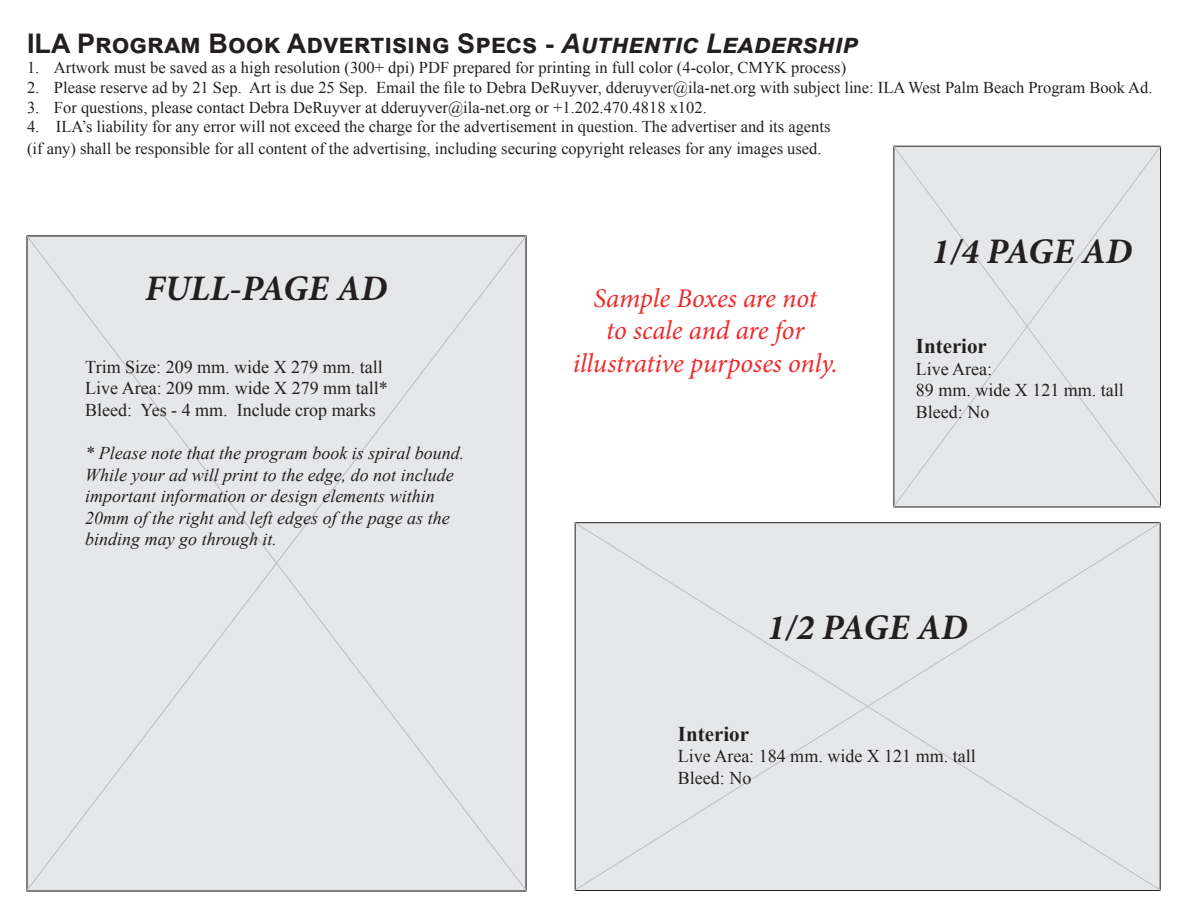
<style>
.page{position:relative;width:1188px;height:918px;background:#fff}
.page>*{position:absolute;margin:0;border:0;box-sizing:border-box;transform-origin:0 0}
.t1{font:italic 700 36px "Minion Pro";color:#231f20}
.t2{font:italic 27px/32.4px "Minion Pro";letter-spacing:-.01em;color:#ee2a2b;text-align:center}
.t3{font:700 27px "Arial";color:#231f20}
.t4{font:700 21px "Times New Roman";color:#231f20}
.t5{font:italic 18px/21.6px "Times New Roman";color:#231f20}
.t6{font:18px "Times New Roman";color:#231f20}
.t7{font:16.5px "Times New Roman";color:#231f20}
.s1{font-style:italic}
</style>
<div class="page">
<div style="left:25px;top:235px;width:502px;height:657px;background:#e6e7e9"></div>
<div style="left:574px;top:522px;width:587px;height:369px;background:#e6e7e9"></div>
<div style="left:893px;top:145px;width:268px;height:363px;background:#e6e7e9"></div>
<p class="t3" style="left:27px;top:25px;width:832px">ILA Program Book Advertising Specs - <span class="s1">Authentic Leadership</span></p>
<p class="t7" style="left:27px;top:56px;width:821px">1. Artwork must be saved as a high resolution (300+ dpi) PDF prepared for printing in full color (4-color, CMYK process)</p>
<p class="t7" style="left:27px;top:76px;width:1127px">2. Please reserve ad by 21 Sep. Art is due 25 Sep. Email the file to Debra DeRuyver, dderuyver@ila-net.org with subject line: ILA West Palm Beach Program Book Ad.</p>
<p class="t7" style="left:27px;top:95px;width:681px">3. For questions, please contact Debra DeRuyver at dderuyver@ila-net.org or +1.202.470.4818 x102.</p>
<p class="t7" style="left:27px;top:115px;width:805px">4. ILA’s liability for any error will not exceed the charge for the advertisement in question. The advertiser and its agents</p>
<p class="t7" style="left:27px;top:137px;width:796px">(if any) shall be responsible for all content of the advertising, including securing copyright releases for any images used.</p>
<p class="t1" style="left:145px;top:263px;width:244px">FULL-PAGE AD</p>
<p class="t6" style="left:85px;top:354px;width:299px">Trim Size: 209 mm. wide X 279 mm. tall</p>
<p class="t6" style="left:85px;top:375px;width:304px">Live Area: 209 mm. wide X 279 mm tall*</p>
<p class="t6" style="left:85px;top:397px;width:292px">Bleed: Yes - 4 mm. Include crop marks</p>
<p class="t5" style="left:85px;top:442px;width:381px">* Please note that the program book is spiral bound.<br>While your ad will print to the edge, do not include important information or design elements within 20mm of the right and left edges of the page as the binding may go through it.</p>
<p class="t2" style="left:573px;top:282px;width:266px">Sample Boxes are not<br>to scale and are for illustrative purposes only.</p>
<p class="t1" style="left:932px;top:225px;width:202px">1/4 PAGE AD</p>
<p class="t4" style="left:916px;top:331px;width:73px">Interior</p>
<p class="t6" style="left:916px;top:356px;width:78px">Live Area:</p>
<p class="t6" style="left:916px;top:378px;width:210px">89 mm. wide X 121 mm. tall</p>
<p class="t6" style="left:916px;top:399px;width:75px">Bleed: No</p>
<p class="t1" style="left:767px;top:602px;width:202px">1/2 PAGE AD</p>
<p class="t4" style="left:678px;top:719px;width:73px">Interior</p>
<p class="t6" style="left:678px;top:744px;width:299px">Live Area: 184 mm. wide X 121 mm. tall</p>
<p class="t6" style="left:678px;top:765px;width:75px">Bleed: No</p>
</div>
